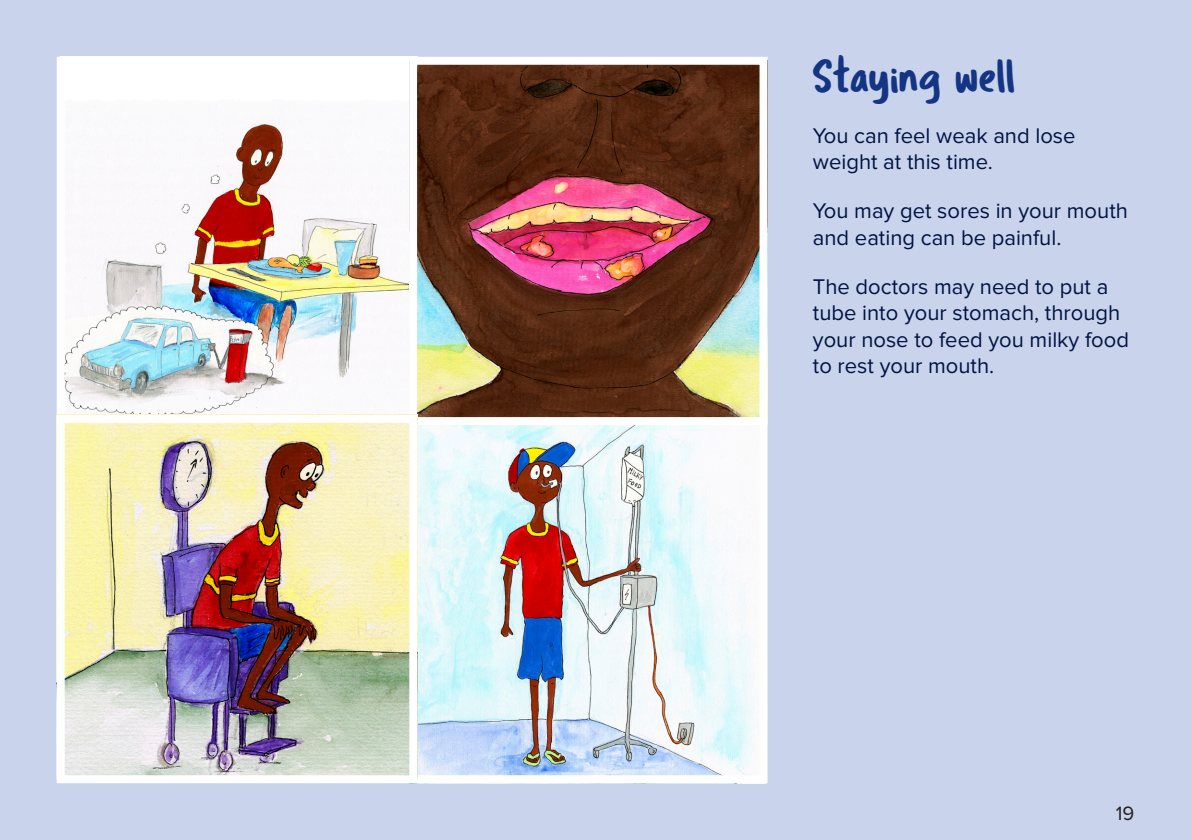
<style>
.page{position:relative;width:1191px;height:840px;background:#fff}
.page>*{position:absolute;margin:0;border:0;box-sizing:border-box;transform-origin:0 0}
.Internal_Page_Headin{font:48px "Tragic Marker";color:#133583}
.Internal_Page_Headin-2{font:22px/26.4px "Proxima Nova";color:#001443}
.t1{font:20px "Proxima Nova";color:#231f20}
</style>
<div class="page">
<div style="left:0;top:0;width:1191px;height:839px;background:#c9d3eb"></div>
<img style="left:66px;top:66px;width:342px;height:348px">
<div style="left:57px;top:57px;width:360px;height:368px;border:8px solid #fff"></div>
<img style="left:418px;top:425px;width:340px;height:348px">
<div style="left:409px;top:414px;width:358px;height:368px;border:8px solid #fff"></div>
<img style="left:418px;top:66px;width:340px;height:350px">
<div style="left:409px;top:57px;width:358px;height:368px;border:8px solid #fff"></div>
<img style="left:66px;top:423px;width:342px;height:350px">
<div style="left:57px;top:414px;width:360px;height:368px;border:8px solid #fff"></div>
<p class="Internal_Page_Headin" style="left:813px;top:47px;width:205px">Staying well</p>
<p class="Internal_Page_Headin-2" style="left:813px;top:122px;width:264px">You can feel weak and lose weight at this time.</p>
<p class="Internal_Page_Headin-2" style="left:813px;top:198px;width:316px">You may get sores in your mouth and eating can be painful.</p>
<p class="Internal_Page_Headin-2" style="left:813px;top:273px;width:318px">The doctors may need to put a tube into your stomach, through your nose to feed you milky food to rest your mouth.</p>
<p class="t1" style="left:1115px;top:800px;width:20px">19</p>
</div>
